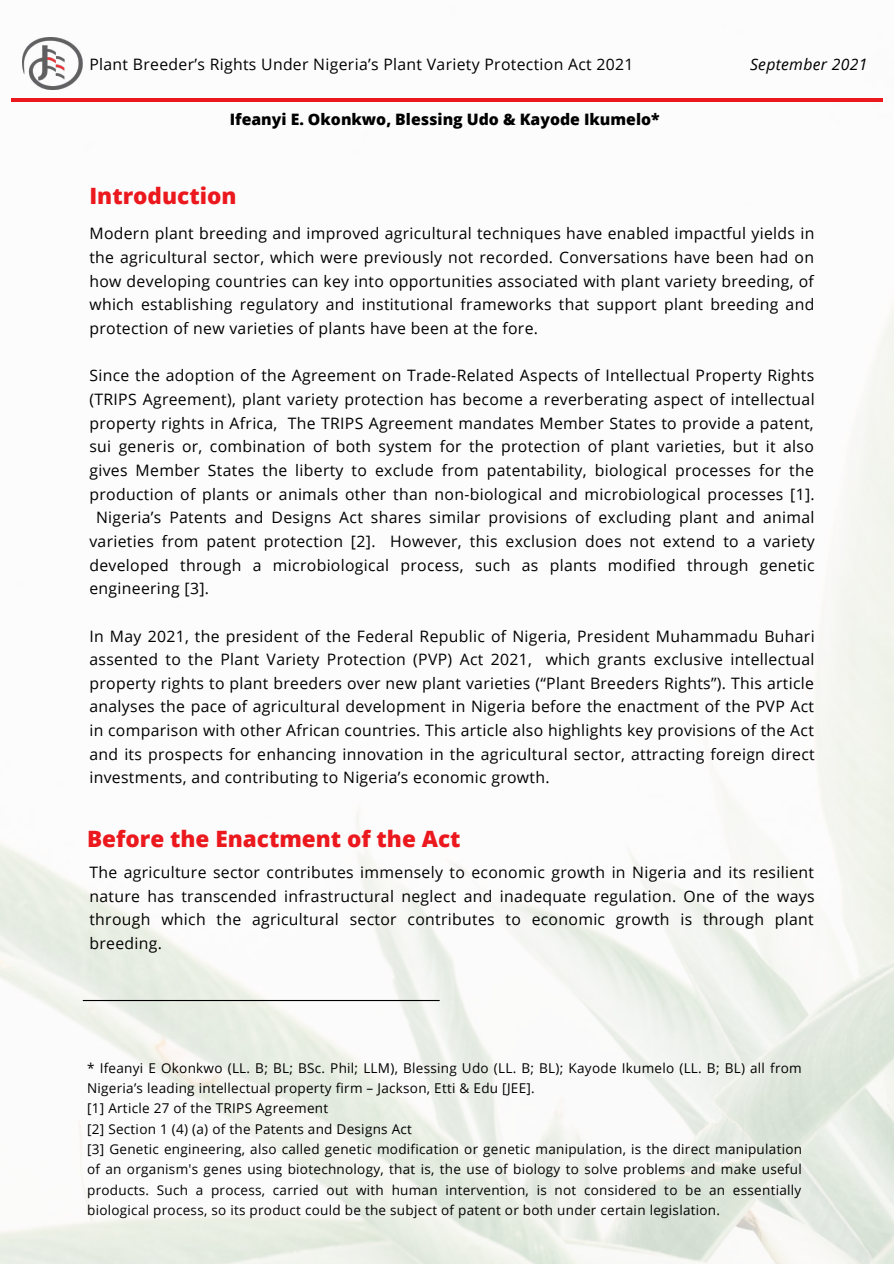
<style>
.page{position:relative;width:894px;height:1264px;background:#fff}
.page>*{position:absolute;margin:0;border:0;box-sizing:border-box;transform-origin:0 0}
.t1{font:800 22.5px "Open Sans";color:#eb191e}
.t2{font:15.75px/23.7px "Open Sans";letter-spacing:.02em;color:#000;text-align:justify}
.t3{font:800 15.75px "Open Sans";color:#000}
.t4{font:italic 15.75px "Open Sans";letter-spacing:.02em;color:#000}
.t5{font:13.5px/20.2px "Open Sans";letter-spacing:.02em;color:#000}
</style>
<div class="page">
<img style="left:0;top:37px;width:893px;height:1226px">
<img style="left:23px;top:38px;width:64px;height:52px">
<hr style="left:12px;top:98px;width:870px;height:3px;background:#eb191e">
<hr style="left:83px;top:999px;width:356px;height:2px;background:#000">
<p class="t2" style="left:89px;top:52px;width:545px">Plant Breeder’s Rights Under Nigeria’s Plant Variety Protection Act 2021</p>
<p class="t4" style="left:749px;top:53px;width:119px">September 2021</p>
<p class="t3" style="left:230px;top:108px;width:431px">Ifeanyi E. Okonkwo, Blessing Udo &amp; Kayode Ikumelo*</p>
<h1 class="t1" style="left:89px;top:180px;width:148px">Introduction</h1>
<p class="t2" style="left:89px;top:221px;width:726px">Modern plant breeding and improved agricultural techniques have enabled impactful yields in the agricultural sector, which were previously not recorded. Conversations have been had on how developing countries can key into opportunities associated with plant variety breeding, of which establishing regulatory and institutional frameworks that support plant breeding and protection of new varieties of plants have been at the fore.</p>
<p class="t2" style="left:89px;top:363px;width:726px">Since the adoption of the Agreement on Trade-Related Aspects of Intellectual Property Rights</p>
<p class="t2" style="left:89px;top:387px;width:726px">(TRIPS Agreement), plant variety protection has become a reverberating aspect of intellectual</p>
<p class="t2" style="left:89px;top:410px;width:725px">property rights in Africa, The TRIPS Agreement mandates Member States to provide a patent,</p>
<p class="t2" style="left:89px;top:434px;width:725px">sui generis or, combination of both system for the protection of plant varieties, but it also</p>
<p class="t2" style="left:89px;top:458px;width:725px">gives Member States the liberty to exclude from patentability, biological processes for the</p>
<p class="t2" style="left:89px;top:481px;width:726px">production of plants or animals other than non-biological and microbiological processes [1].</p>
<p class="t2" style="left:96px;top:505px;width:719px">Nigeria’s Patents and Designs Act shares similar provisions of excluding plant and animal</p>
<p class="t2" style="left:89px;top:529px;width:726px">varieties from patent protection [2]. However, this exclusion does not extend to a variety</p>
<p class="t2" style="left:89px;top:552px;width:726px">developed through a microbiological process, such as plants modified through genetic</p>
<p class="t2" style="left:89px;top:576px;width:121px">engineering [3].</p>
<p class="t2" style="left:89px;top:623px;width:726px">In May 2021, the president of the Federal Republic of Nigeria, President Muhammadu Buhari assented to the Plant Variety Protection (PVP) Act 2021, which grants exclusive intellectual property rights to plant breeders over new plant varieties (“Plant Breeders Rights”). This article analyses the pace of agricultural development in Nigeria before the enactment of the PVP Act in comparison with other African countries. This article also highlights key provisions of the Act and its prospects for enhancing innovation in the agricultural sector, attracting foreign direct investments, and contributing to Nigeria’s economic growth.</p>
<h1 class="t1" style="left:87px;top:823px;width:375px">Before the Enactment of the Act</h1>
<p class="t2" style="left:89px;top:860px;width:726px">The agriculture sector contributes immensely to economic growth in Nigeria and its resilient nature has transcended infrastructural neglect and inadequate regulation. One of the ways through which the agricultural sector contributes to economic growth is through plant breeding.</p>
<p class="t5" style="left:87px;top:1057px;width:716px">* Ifeanyi E Okonkwo (LL. B; BL; BSc. Phil; LLM), Blessing Udo (LL. B; BL); Kayode Ikumelo (LL. B; BL) all from Nigeria’s leading intellectual property firm – Jackson, Etti &amp; Edu [JEE].<br>[1] Article 27 of the TRIPS Agreement<br>[2] Section 1 (4) (a) of the Patents and Designs Act<br>[3] Genetic engineering, also called genetic modification or genetic manipulation, is the direct manipulation of an organism's genes using biotechnology, that is, the use of biology to solve problems and make useful products. Such a process, carried out with human intervention, is not considered to be an essentially biological process, so its product could be the subject of patent or both under certain legislation.</p>
</div>
